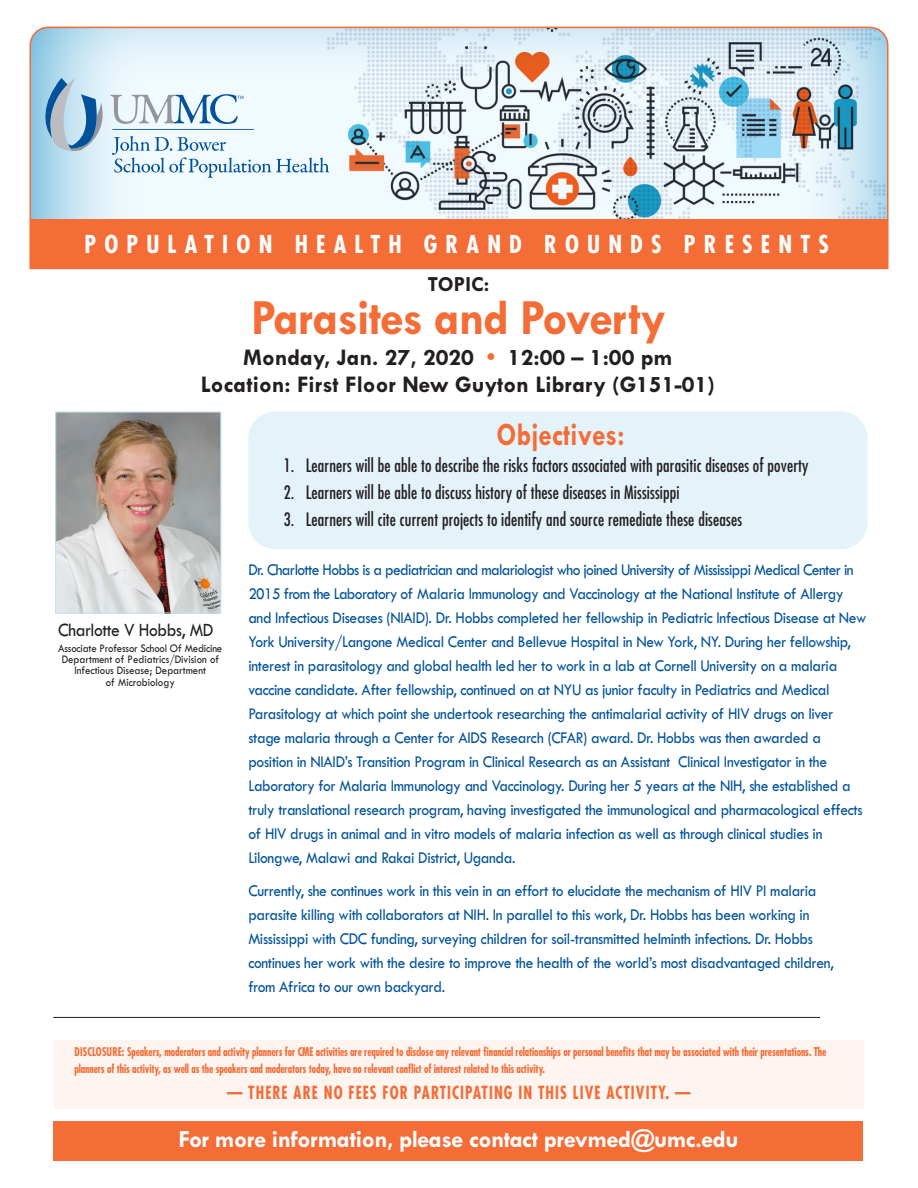
<style>
.page{position:relative;width:918px;height:1188px;background:#fff}
.page>*{position:absolute;margin:0;border:0;box-sizing:border-box;transform-origin:0 0}
.t1{font:700 51px "Tw Cen MT Std";letter-spacing:-.02em;color:#f46c36;scale:.95 1}
.t2{font:700 33px "Tw Cen MT Std";letter-spacing:.01em;color:#f46c36;scale:.82 1}
.t3{font:700 24.75px "Tw Cen MT Std";letter-spacing:-.02em;color:#fff}
.t4{font:700 24px "Tw Cen MT Std";color:#231f20}
.t5{font:700 condensed 24px "Futura";letter-spacing:.34em;color:#fff}
.t6{font:700 21.6px "Tw Cen MT Std";color:#231f20}
.t7{font:19.5px "Tw Cen MT Std";letter-spacing:-.02em;color:#231f20;scale:.9 1}
.t8{font:condensed 18px "Futura";letter-spacing:.01em;color:#231f20;scale:.95 1}
.t9{font:700 condensed 17.7px "Futura";letter-spacing:.07em;color:#f46c36;scale:.87 1}
.t10{font:17.1px/24px "Tw Cen MT Std";letter-spacing:-.02em;color:#01529a;scale:.91 1}
.t11{font:12px/11.4px "Tw Cen MT Std";color:#231f20;text-align:center;scale:.9 1}
.t12{font:700 condensed 11.7px/16.2px "Futura";letter-spacing:-.01em;color:#f46c36;scale:.87 1}
.s1{color:#f46c36}
</style>
<div class="page">
<div style="left:53px;top:1040px;width:811px;height:68px;background:#fef5f1"></div>
<div style="left:53px;top:1121px;width:810px;height:40px;background:#f46c36"></div>
<svg style="left:29px;top:26px;width:860px;height:244px"></svg>
<div style="left:248px;top:411px;width:620px;height:138px;background:#e4f2f9;border-radius:27px"></div>
<hr style="left:53px;top:1017px;width:767px;height:1px;background:#231f20">
<img style="left:57px;top:413px;width:162px;height:199px">
<div style="left:55px;top:411px;width:166px;height:203px;border:1px solid #c4e3f2"></div>
<svg style="left:41px;top:78px;width:288px;height:100px"></svg>
<div style="left:30px;top:220px;width:858px;height:49px;background:#f46c36"></div>
<p class="t5" style="left:85px;top:229px;width:746px">POPULATION HEALTH GRAND ROUNDS PRESENTS</p>
<p class="t6" style="left:428px;top:273px;width:63px">TOPIC:</p>
<p class="t1" style="left:251px;top:290px;width:438px">Parasites and Poverty</p>
<p class="t4" style="left:243px;top:344px;width:431px">Monday, Jan. 27, 2020 <span class="s1">•</span> 12:00 – 1:00 pm</p>
<p class="t4" style="left:201px;top:372px;width:516px">Location: First Floor New Guyton Library (G151-01)</p>
<p class="t2" style="left:496px;top:417px;width:158px">Objectives:</p>
<p class="t8" style="left:284px;top:454px;width:554px">1. Learners will be able to describe the risks factors associated with parasitic diseases of poverty</p>
<p class="t8" style="left:284px;top:481px;width:418px">2. Learners will be able to discuss history of these diseases in Mississippi</p>
<p class="t8" style="left:284px;top:508px;width:484px">3. Learners will cite current projects to identify and source remediate these diseases</p>
<p class="t7" style="left:58px;top:620px;width:174px">Charlotte V Hobbs, MD</p>
<p class="t11" style="left:58px;top:642px;width:184px">Associate Professor School Of Medicine<br>Department of Pediatrics/Division of<br>Infectious Disease; Department<br>of Microbiology</p>
<p class="t10" style="left:248px;top:558px;width:681px">Dr. Charlotte Hobbs is a pediatrician and malariologist who joined University of Mississippi Medical Center in 2015 from the Laboratory of Malaria Immunology and Vaccinology at the National Institute of Allergy and Infectious Diseases (NIAID). Dr. Hobbs completed her fellowship in Pediatric Infectious Disease at New York University/Langone Medical Center and Bellevue Hospital in New York, NY. During her fellowship, interest in parasitology and global health led her to work in a lab at Cornell University on a malaria vaccine candidate. After fellowship, continued on at NYU as junior faculty in Pediatrics and Medical Parasitology at which point she undertook researching the antimalarial activity of HIV drugs on liver stage malaria through a Center for AIDS Research (CFAR) award. Dr. Hobbs was then awarded a position in NIAID’s Transition Program in Clinical Research as an Assistant Clinical Investigator in the Laboratory for Malaria Immunology and Vaccinology. During her 5 years at the NIH, she established a truly translational research program, having investigated the immunological and pharmacological effects of HIV drugs in animal and in vitro models of malaria infection as well as through clinical studies in Lilongwe, Malawi and Rakai District, Uganda.</p>
<p class="t10" style="left:248px;top:879px;width:645px">Currently, she continues work in this vein in an effort to elucidate the mechanism of HIV PI malaria parasite killing with collaborators at NIH. In parallel to this work, Dr. Hobbs has been working in Mississippi with CDC funding, surveying children for soil-transmitted helminth infections. Dr. Hobbs continues her work with the desire to improve the health of the world’s most disadvantaged children, from Africa to our own backyard.</p>
<p class="t12" style="left:74px;top:1044px;width:866px">DISCLOSURE: Speakers, moderators and activity planners for CME activities are required to disclose any relevant financial relationships or personal benefits that may be associated with their presentations. The planners of this activity, as well as the speakers and moderators today, have no relevant conflict of interest related to this activity.</p>
<p class="t9" style="left:227px;top:1081px;width:534px">— THERE ARE NO FEES FOR PARTICIPATING IN THIS LIVE ACTIVITY. —</p>
<p class="t3" style="left:178px;top:1125px;width:562px">For more information, please contact prevmed@umc.edu</p>
</div>
